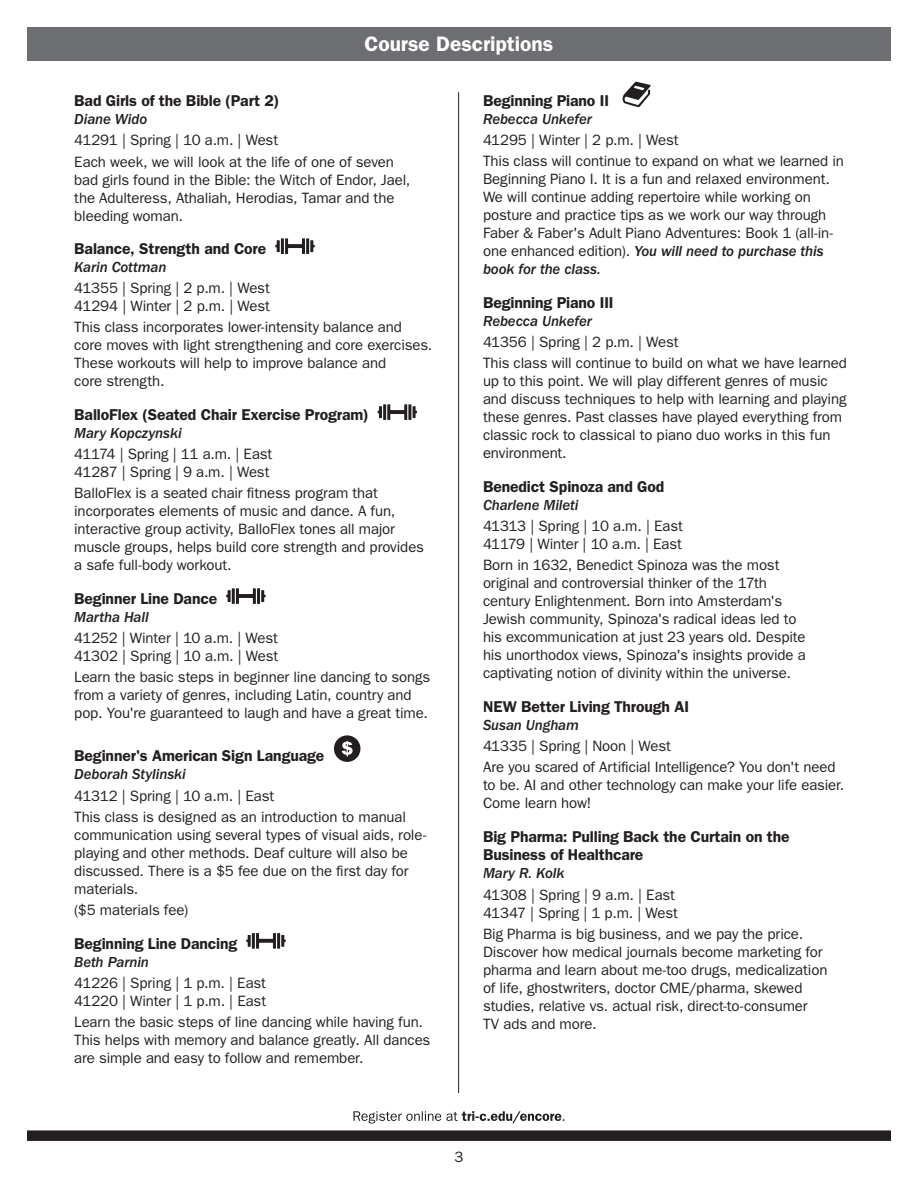
<style>
.page{position:relative;width:918px;height:1188px;background:#fff}
.page>*{position:absolute;margin:0;border:0;box-sizing:border-box;transform-origin:0 0}
.t1{font:600 21px "ITC Franklin Gothic Std";letter-spacing:-.005em;color:#fff}
.CD_-_Bold_Title{font:600 15.75px/18.9px "ITC Franklin Gothic Std";letter-spacing:-.005em;color:#231f20}
.CD_-_Description{font:15px/18px "ITC Franklin Gothic Std";letter-spacing:-.01em;color:#231f20}
.CD_-_Instructor{font:15px "ITC Franklin Gothic Std Med It";letter-spacing:-.01em;color:#231f20}
.s1{font-family:"ITC Franklin Gothic Std Med It"}
</style>
<div class="page">
<svg style="left:353px;top:1111px;width:211px;height:13px"></svg>
<div style="left:27px;top:1130px;width:864px;height:11px;background:#231f20"></div>
<div style="left:27px;top:27px;width:864px;height:33px;background:#6d6e71"></div>
<svg style="left:275px;top:238px;width:40px;height:16px"></svg>
<svg style="left:378px;top:404px;width:39px;height:16px"></svg>
<svg style="left:226px;top:588px;width:40px;height:16px"></svg>
<svg style="left:334px;top:735px;width:26px;height:27px"></svg>
<svg style="left:246px;top:933px;width:40px;height:16px"></svg>
<svg style="left:623px;top:82px;width:28px;height:25px"></svg>
<hr style="left:458px;top:92px;width:1px;height:1001px;background:#231f20">
<h1 class="t1" style="left:365px;top:31px;width:190px">Course Descriptions</h1>
<p class="CD_-_Bold_Title" style="left:74px;top:91px;width:207px">Bad Girls of the Bible (Part 2)</p>
<p class="CD_-_Instructor" style="left:74px;top:111px;width:75px">Diane Wido</p>
<p class="CD_-_Description" style="left:74px;top:131px;width:205px">41291 | Spring | 10 a.m. | West</p>
<p class="CD_-_Description" style="left:74px;top:153px;width:338px">Each week, we will look at the life of one of seven bad girls found in the Bible: the Witch of Endor, Jael, the Adulteress, Athaliah, Herodias, Tamar and the bleeding woman.</p>
<p class="CD_-_Bold_Title" style="left:74px;top:239px;width:194px">Balance, Strength and Core</p>
<p class="CD_-_Instructor" style="left:74px;top:259px;width:94px">Karin Cottman</p>
<p class="CD_-_Description" style="left:74px;top:279px;width:197px">41355 | Spring | 2 p.m. | West<br>41294 | Winter | 2 p.m. | West</p>
<p class="CD_-_Description" style="left:74px;top:318px;width:360px">This class incorporates lower-intensity balance and core moves with light strengthening and core exercises.<br>These workouts will help to improve balance and<br>core strength.</p>
<p class="CD_-_Bold_Title" style="left:74px;top:405px;width:296px">BalloFlex (Seated Chair Exercise Program)</p>
<p class="CD_-_Instructor" style="left:74px;top:425px;width:109px">Mary Kopczynski</p>
<p class="CD_-_Description" style="left:74px;top:445px;width:200px">41174 | Spring | 11 a.m. | East<br>41287 | Spring | 9 a.m. | West</p>
<p class="CD_-_Description" style="left:74px;top:484px;width:351px">BalloFlex is a seated chair fitness program that incorporates elements of music and dance. A fun, interactive group activity, BalloFlex tones all major muscle groups, helps build core strength and provides a safe full-body workout.</p>
<p class="CD_-_Bold_Title" style="left:74px;top:589px;width:145px">Beginner Line Dance</p>
<p class="CD_-_Instructor" style="left:74px;top:609px;width:76px">Martha Hall</p>
<p class="CD_-_Description" style="left:74px;top:629px;width:206px">41252 | Winter | 10 a.m. | West<br>41302 | Spring | 10 a.m. | West</p>
<p class="CD_-_Description" style="left:74px;top:668px;width:358px">Learn the basic steps in beginner line dancing to songs from a variety of genres, including Latin, country and pop. You're guaranteed to laugh and have a great time.</p>
<p class="CD_-_Bold_Title" style="left:74px;top:747px;width:252px">Beginner's American Sign Language</p>
<p class="CD_-_Instructor" style="left:74px;top:766px;width:113px">Deborah Stylinski</p>
<p class="CD_-_Description" style="left:74px;top:787px;width:202px">41312 | Spring | 10 a.m. | East</p>
<p class="CD_-_Description" style="left:74px;top:808px;width:354px">This class is designed as an introduction to manual communication using several types of visual aids, role&shy;playing and other methods. Deaf culture will also be discussed. There is a $5 fee due on the first day for materials.</p>
<p class="CD_-_Description" style="left:74px;top:901px;width:116px">($5 materials fee)</p>
<p class="CD_-_Bold_Title" style="left:74px;top:934px;width:165px">Beginning Line Dancing</p>
<p class="CD_-_Instructor" style="left:74px;top:953px;width:76px">Beth Parnin</p>
<p class="CD_-_Description" style="left:74px;top:974px;width:193px">41226 | Spring | 1 p.m. | East<br>41220 | Winter | 1 p.m. | East</p>
<p class="CD_-_Description" style="left:74px;top:1013px;width:358px">Learn the basic steps of line dancing while having fun.<br>This helps with memory and balance greatly. All dances are simple and easy to follow and remember.</p>
<p class="CD_-_Bold_Title" style="left:483px;top:91px;width:128px">Beginning Piano II</p>
<p class="CD_-_Instructor" style="left:483px;top:110px;width:110px">Rebecca Unkefer</p>
<p class="CD_-_Description" style="left:483px;top:131px;width:197px">41295 | Winter | 2 p.m. | West</p>
<p class="CD_-_Description" style="left:483px;top:152px;width:362px">This class will continue to expand on what we learned in Beginning Piano I. It is a fun and relaxed environment.<br>We will continue adding repertoire while working on posture and practice tips as we work our way through Faber &amp; Faber's Adult Piano Adventures: Book 1 (all-in&shy;one enhanced edition). <span class="s1">You will need to purchase this book for the class.</span></p>
<p class="CD_-_Bold_Title" style="left:483px;top:293px;width:132px">Beginning Piano III</p>
<p class="CD_-_Instructor" style="left:483px;top:312px;width:110px">Rebecca Unkefer</p>
<p class="CD_-_Description" style="left:483px;top:333px;width:197px">41356 | Spring | 2 p.m. | West</p>
<p class="CD_-_Description" style="left:483px;top:354px;width:366px">This class will continue to build on what we have learned up to this point. We will play different genres of music and discuss techniques to help with learning and playing these genres. Past classes have played everything from classic rock to classical to piano duo works in this fun environment.</p>
<p class="CD_-_Bold_Title" style="left:483px;top:477px;width:183px">Benedict Spinoza and God</p>
<p class="CD_-_Instructor" style="left:483px;top:496px;width:97px">Charlene Mileti</p>
<p class="CD_-_Description" style="left:483px;top:517px;width:201px">41313 | Spring | 10 a.m. | East<br>41179 | Winter | 10 a.m. | East</p>
<p class="CD_-_Description" style="left:483px;top:556px;width:324px">Born in 1632, Benedict Spinoza was the most original and controversial thinker of the 17th century Enlightenment. Born into Amsterdam's Jewish community, Spinoza's radical ideas led to his excommunication at just 23 years old. Despite his unorthodox views, Spinoza's insights provide a captivating notion of divinity within the universe.</p>
<p class="CD_-_Bold_Title" style="left:483px;top:697px;width:208px">NEW Better Living Through AI</p>
<p class="CD_-_Instructor" style="left:483px;top:716px;width:97px">Susan Ungham</p>
<p class="CD_-_Description" style="left:483px;top:737px;width:190px">41335 | Spring | Noon | West</p>
<p class="CD_-_Description" style="left:483px;top:758px;width:363px">Are you scared of Artificial Intelligence? You don't need to be. AI and other technology can make your life easier.<br>Come learn how!</p>
<p class="CD_-_Bold_Title" style="left:483px;top:827px;width:308px">Big Pharma: Pulling Back the Curtain on the<br>Business of Healthcare</p>
<p class="CD_-_Instructor" style="left:483px;top:865px;width:83px">Mary R. Kolk</p>
<p class="CD_-_Description" style="left:483px;top:886px;width:196px">41308 | Spring | 9 a.m. | East<br>41347 | Spring | 1 p.m. | West</p>
<p class="CD_-_Description" style="left:483px;top:925px;width:346px">Big Pharma is big business, and we pay the price.<br>Discover how medical journals become marketing for pharma and learn about me-too drugs, medicalization of life, ghostwriters, doctor CME/pharma, skewed studies, relative vs. actual risk, direct-to-consumer TV ads and more.</p>
<p class="CD_-_Description" style="left:455px;top:1148px;width:10px">3</p>
</div>
